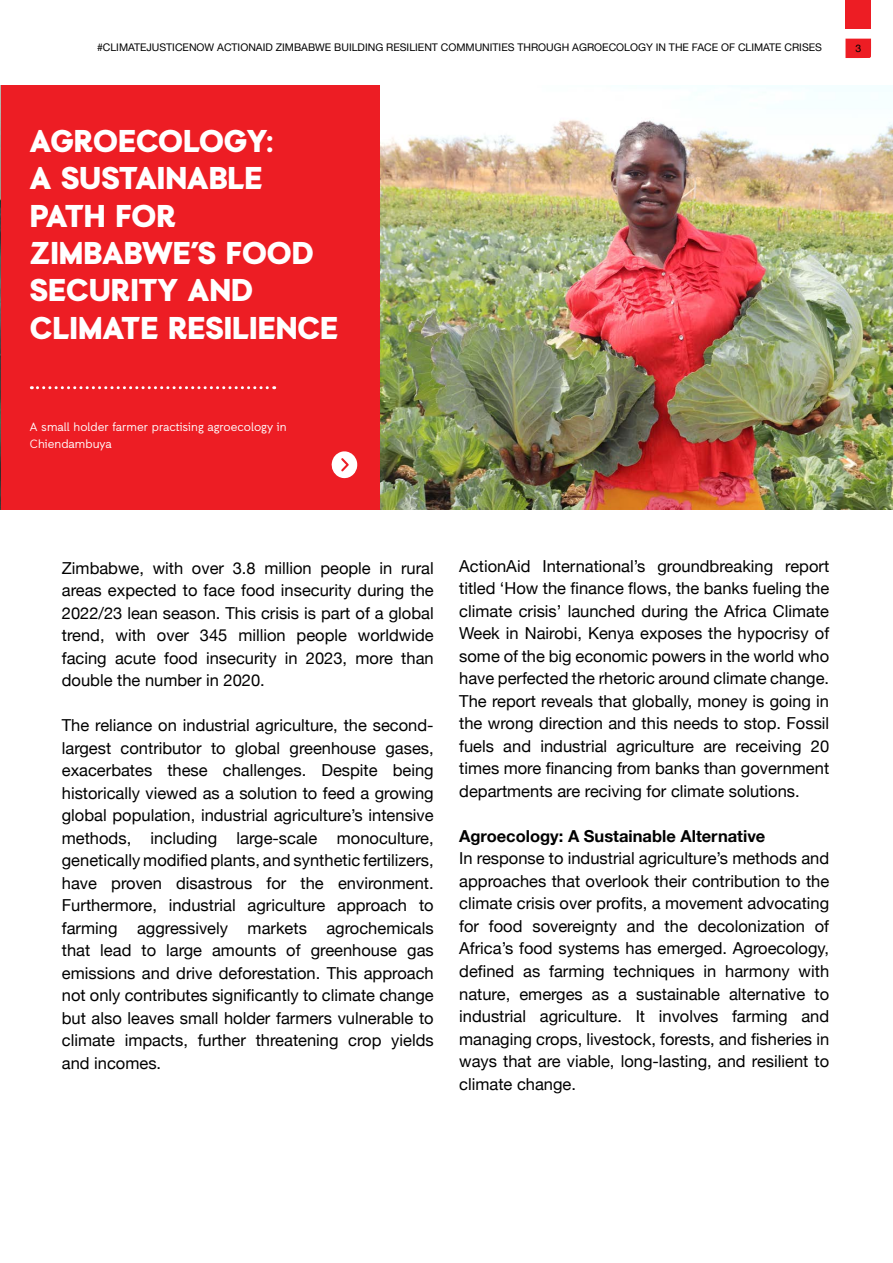
<style>
.page{position:relative;width:893px;height:1263px;background:#fff}
.page>*{position:absolute;margin:0;border:0;box-sizing:border-box;transform-origin:0 0}
.t1{font:900 31.5px/37.5px "Auxilia";color:#fff}
.t2{font:16.5px/22.5px "Helvetica Neue";color:#000;text-align:justify}
.t3{font:700 16.5px "Helvetica Neue";color:#000}
.t4{font:12px/16.5px "Auxilia";color:#fff}
.t5{font:10.5px "Helvetica Neue";color:#000}
</style>
<div class="page">
<div style="left:846px;top:0;width:25px;height:28px;background:#ed1d24"></div>
<svg style="left:845px;top:39px;width:26px;height:19px"></svg>
<img style="left:379px;top:85px;width:514px;height:425px">
<div style="left:0;top:85px;width:379px;height:425px;background:#ed1d24"></div>
<img style="left:0;top:85px;width:1px;height:425px">
<svg style="left:31px;top:386px;width:244px;height:3px"></svg>
<svg style="left:331px;top:451px;width:26px;height:27px"></svg>
<p class="t5" style="left:97px;top:40px;width:726px">#CLIMATEJUSTICENOW ACTIONAID ZIMBABWE BUILDING RESILIENT COMMUNITIES THROUGH AGROECOLOGY IN THE FACE OF CLIMATE CRISES</p>
<p class="t5" style="left:855px;top:41px;width:7px">3</p>
<h1 class="t1" style="left:30px;top:121px;width:310px">AGROECOLOGY:<br>A SUSTAINABLE<br>PATH FOR<br>ZIMBABWE’S FOOD<br>SECURITY AND<br>CLIMATE RESILIENCE</h1>
<p class="t4" style="left:30px;top:418px;width:258px">A small holder farmer practising agroecology in<br>Chiendambuya</p>
<p class="t2" style="left:62px;top:557px;width:373px">Zimbabwe, with over 3.8 million people in rural areas expected to face food insecurity during the 2022/23 lean season. This crisis is part of a global trend, with over 345 million people worldwide facing acute food insecurity in 2023, more than double the number in 2020.</p>
<p class="t2" style="left:62px;top:715px;width:373px">The reliance on industrial agriculture, the second&shy;largest contributor to global greenhouse gases, exacerbates these challenges. Despite being historically viewed as a solution to feed a growing global population, industrial agriculture’s intensive methods, including large-scale monoculture, genetically modified plants, and synthetic fertilizers, have proven disastrous for the environment.<br>Furthermore, industrial agriculture approach to farming aggressively markets agrochemicals that lead to large amounts of greenhouse gas emissions and drive deforestation. This approach not only contributes significantly to climate change but also leaves small holder farmers vulnerable to climate impacts, further threatening crop yields and incomes.</p>
<p class="t2" style="left:459px;top:556px;width:371px">ActionAid International’s groundbreaking report titled ‘How the finance flows, the banks fueling the climate crisis’ launched during the Africa Climate Week in Nairobi, Kenya exposes the hypocrisy of some of the big economic powers in the world who have perfected the rhetoric around climate change.<br>The report reveals that globally, money is going in the wrong direction and this needs to stop. Fossil fuels and industrial agriculture are receiving 20 times more financing from banks than government departments are reciving for climate solutions.</p>
<p class="t3" style="left:459px;top:823px;width:308px">Agroecology: A Sustainable Alternative</p>
<p class="t2" style="left:459px;top:848px;width:371px">In response to industrial agriculture’s methods and approaches that overlook their contribution to the climate crisis over profits, a movement advocating for food sovereignty and the decolonization of Africa’s food systems has emerged. Agroecology, defined as farming techniques in harmony with nature, emerges as a sustainable alternative to industrial agriculture. It involves farming and managing crops, livestock, forests, and fisheries in ways that are viable, long-lasting, and resilient to climate change.</p>
</div>
